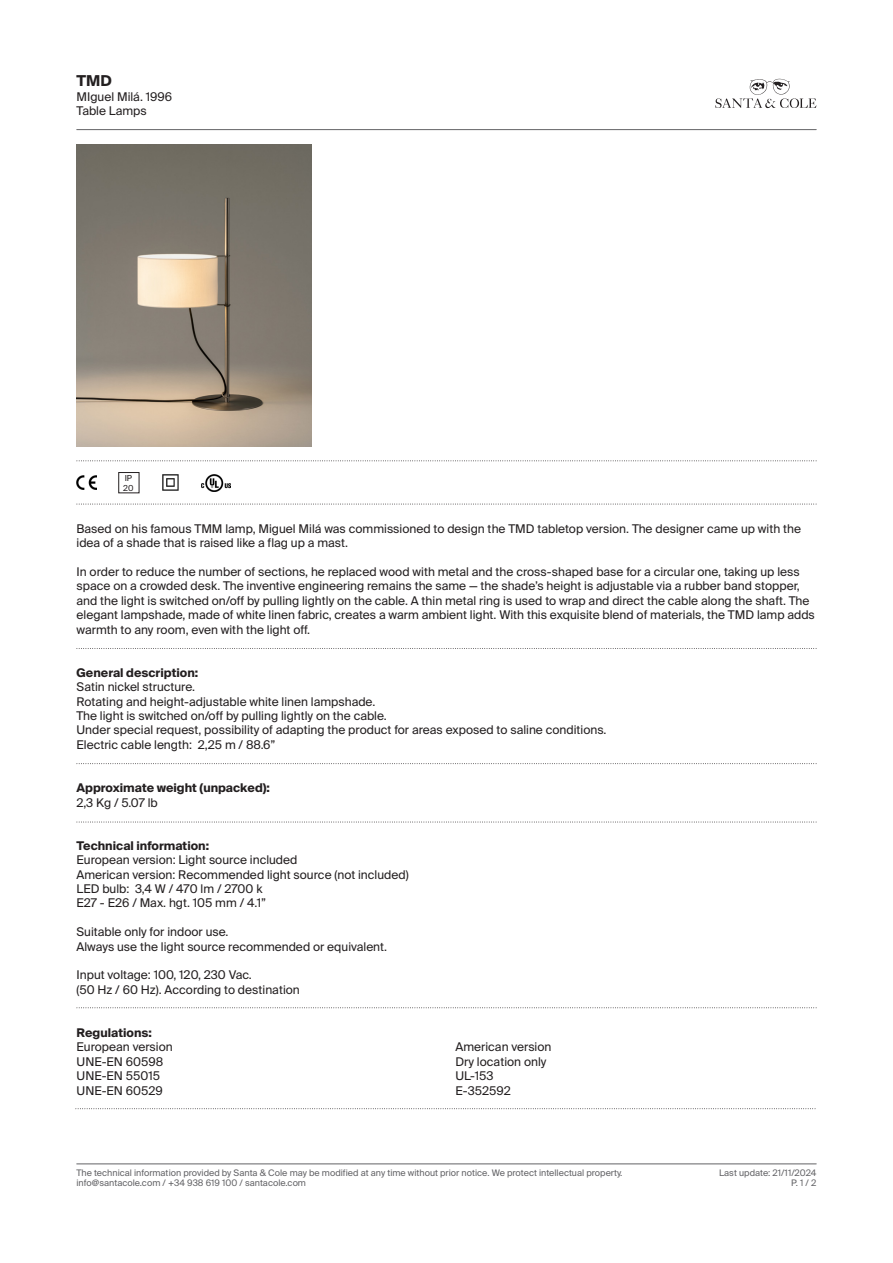
<style>
.page{position:relative;width:893px;height:1263px;background:#fff}
.page>*{position:absolute;margin:0;border:0;box-sizing:border-box;transform-origin:0 0}
.t1{font:700 15px "Suisse Intl";color:#231f20}
.t2{font:12px/14.4px "Suisse Intl";color:#231f20}
.t3{font:700 12px "Suisse Intl";color:#231f20}
.t4{font:9px "Suisse Intl";color:#636366}
.t5{font:8.25px "Suisse Intl";color:#231f20}
.s1{font-weight:700}
</style>
<div class="page">
<svg style="left:715px;top:79px;width:101px;height:29px"></svg>
<hr style="left:77px;top:129px;width:739px;height:1px;background:#636366">
<hr style="left:77px;top:1163px;width:739px;height:1px;background:#636366">
<svg style="left:77px;top:460px;width:740px;height:1px"></svg>
<img style="left:77px;top:475px;width:19px;height:14px">
<img style="left:201px;top:474px;width:30px;height:18px">
<img style="left:162px;top:474px;width:17px;height:17px">
<img style="left:77px;top:144px;width:234px;height:302px">
<svg style="left:77px;top:504px;width:740px;height:1px"></svg>
<svg style="left:77px;top:822px;width:740px;height:1px"></svg>
<svg style="left:77px;top:648px;width:740px;height:1px"></svg>
<svg style="left:77px;top:763px;width:740px;height:1px"></svg>
<svg style="left:77px;top:1007px;width:740px;height:1px"></svg>
<svg style="left:76px;top:1108px;width:740px;height:1px"></svg>
<p class="t1" style="left:77px;top:72px;width:37px">TMD</p>
<p class="t2" style="left:77px;top:89px;width:97px">MIguel Milá. 1996<br>Table Lamps</p>
<p class="t5" style="left:125px;top:473px;width:9px">IP</p>
<p class="t5" style="left:123px;top:483px;width:12px">20</p>
<p class="t2" style="left:77px;top:521px;width:726px">Based on his famous TMM lamp, Miguel Milá was commissioned to design the TMD tabletop version. The designer came up with the idea of a shade that is raised like a flag up a mast.</p>
<p class="t2" style="left:77px;top:565px;width:740px">In order to reduce the number of sections, he replaced wood with metal and the cross-shaped base for a circular one, taking up less space on a crowded desk. The inventive engineering remains the same — the shade’s height is adjustable via a rubber band stopper, and the light is switched on/off by pulling lightly on the cable. A thin metal ring is used to wrap and direct the cable along the shaft. The elegant lampshade, made of white linen fabric, creates a warm ambient light. With this exquisite blend of materials, the TMD lamp adds warmth to any room, even with the light off.</p>
<p class="t2" style="left:77px;top:665px;width:123px"><span class="s1">General description:<br></span>Satin nickel structure.</p>
<p class="t2" style="left:77px;top:694px;width:300px">Rotating and height-adjustable white linen lampshade.</p>
<p class="t2" style="left:77px;top:709px;width:312px">The light is switched on/off by pulling lightly on the cable.</p>
<p class="t2" style="left:77px;top:723px;width:532px">Under special request, possibility of adapting the product for areas exposed to saline conditions.</p>
<p class="t2" style="left:77px;top:737px;width:201px">Electric cable length: 2,25 m / 88.6”</p>
<p class="t3" style="left:77px;top:781px;width:195px">Approximate weight (unpacked):</p>
<p class="t2" style="left:77px;top:795px;width:83px">2,3 Kg / 5.07 lb</p>
<p class="t2" style="left:77px;top:838px;width:222px"><span class="s1">Technical information:<br></span>European version: Light source included</p>
<p class="t2" style="left:77px;top:867px;width:334px">American version: Recommended light source (not included)</p>
<p class="t2" style="left:77px;top:881px;width:187px">LED bulb: 3,4 W / 470 lm / 2700 k</p>
<p class="t2" style="left:77px;top:896px;width:191px">E27 - E26 / Max. hgt. 105 mm / 4.1”</p>
<p class="t2" style="left:77px;top:925px;width:154px">Suitable only for indoor use.</p>
<p class="t2" style="left:77px;top:939px;width:312px">Always use the light source recommended or equivalent.</p>
<p class="t2" style="left:77px;top:968px;width:225px">Input voltage: 100, 120, 230 Vac.<br>(50 Hz / 60 Hz). According to destination</p>
<p class="t2" style="left:77px;top:1025px;width:98px"><span class="s1">Regulations:<br></span>European version<br>UNE-EN 60598</p>
<p class="t2" style="left:77px;top:1069px;width:85px">UNE-EN 55015</p>
<p class="t2" style="left:77px;top:1083px;width:88px">UNE-EN 60529</p>
<p class="t2" style="left:455px;top:1040px;width:97px">American version</p>
<p class="t2" style="left:455px;top:1054px;width:92px">Dry location only</p>
<p class="t2" style="left:455px;top:1069px;width:40px">UL-153</p>
<p class="t2" style="left:455px;top:1083px;width:57px">E-352592</p>
<p class="t4" style="left:77px;top:1167px;width:547px">The technical information provided by Santa &amp; Cole may be modified at any time without prior notice. We protect intellectual property.</p>
<p class="t4" style="left:719px;top:1167px;width:99px">Last update: 21/11/2024</p>
<p class="t4" style="left:77px;top:1178px;width:231px">info@santacole.com / +34 938 619 100 / santacole.com</p>
<p class="t4" style="left:791px;top:1178px;width:27px">P. 1 / 2</p>
</div>
